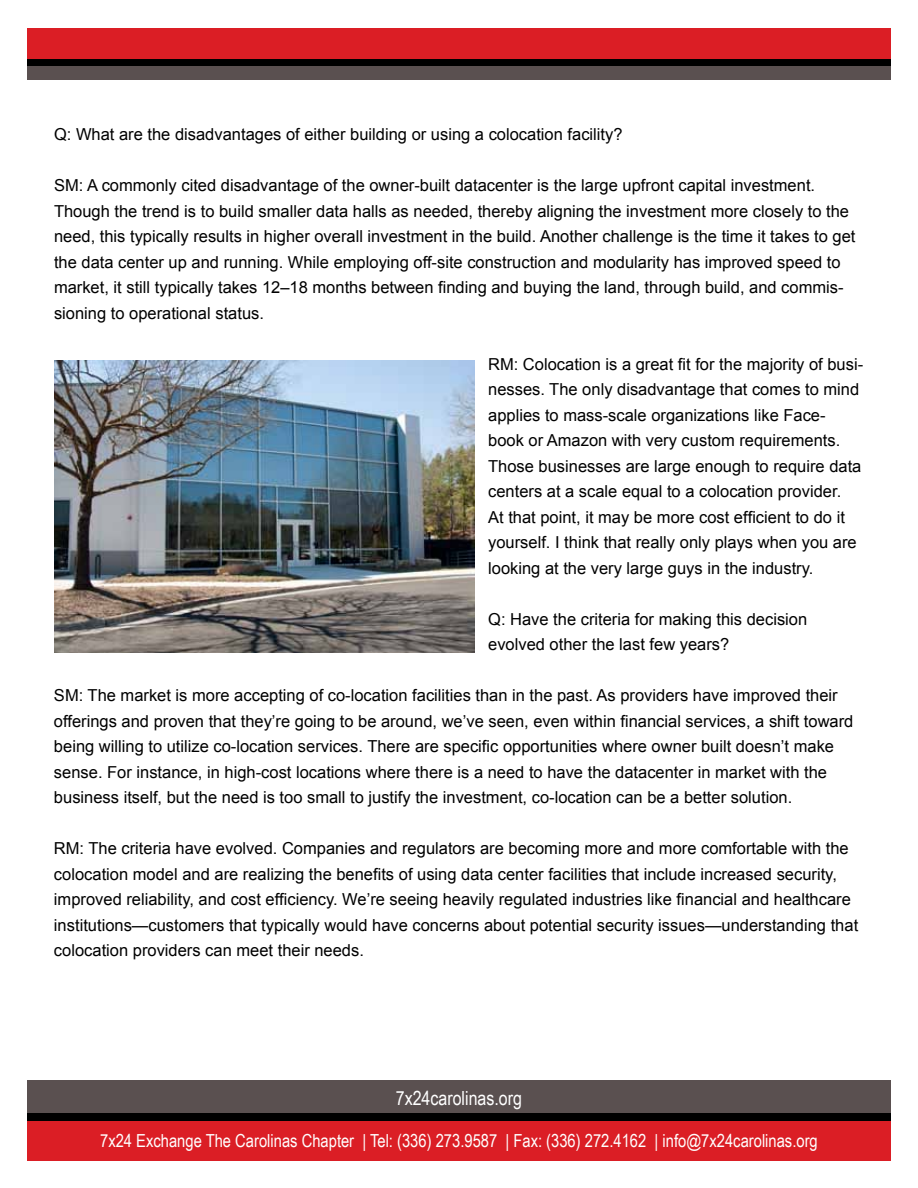
<style>
.page{position:relative;width:918px;height:1188px;background:#fff}
.page>*{position:absolute;margin:0;border:0;box-sizing:border-box;transform-origin:0 0}
.t1{font:19.5px "Arial Narrow";color:#fff}
.t2{font:18px "Arial Narrow";color:#fff}
.t3{font:16.5px/25.5px "Arial";color:#000}
</style>
<div class="page">
<div style="left:27px;top:29px;width:864px;height:37px;background:#db1e25"></div>
<div style="left:27px;top:66px;width:864px;height:14px;background:#5a5050"></div>
<div style="left:27px;top:59px;width:864px;height:7px;background:#000"></div>
<div style="left:27px;top:1080px;width:864px;height:40px;background:#5a5050"></div>
<div style="left:27px;top:1113px;width:864px;height:12px;background:#000"></div>
<div style="left:27px;top:1121px;width:864px;height:40px;background:#db1e25"></div>
<img style="left:54px;top:360px;width:421px;height:292px">
<p class="t3" style="left:54px;top:122px;width:570px">Q: What are the disadvantages of either building or using a colocation facility?</p>
<p class="t3" style="left:54px;top:173px;width:803px">SM: A commonly cited disadvantage of the owner-built datacenter is the large upfront capital investment.<br>Though the trend is to build smaller data halls as needed, thereby aligning the investment more closely to the need, this typically results in higher overall investment in the build. Another challenge is the time it takes to get the data center up and running. While employing off-site construction and modularity has improved speed to market, it still typically takes 12–18 months between finding and buying the land, through build, and commis&shy;sioning to operational status.</p>
<p class="t3" style="left:488px;top:351px;width:377px">RM: Colocation is a great fit for the majority of busi&shy;nesses. The only disadvantage that comes to mind applies to mass-scale organizations like Face&shy;book or Amazon with very custom requirements.<br>Those businesses are large enough to require data centers at a scale equal to a colocation provider.<br>At that point, it may be more cost efficient to do it yourself. I think that really only plays when you are looking at the very large guys in the industry.</p>
<p class="t3" style="left:488px;top:606px;width:321px">Q: Have the criteria for making this decision evolved other the last few years?</p>
<p class="t3" style="left:54px;top:683px;width:801px">SM: The market is more accepting of co-location facilities than in the past. As providers have improved their offerings and proven that they’re going to be around, we’ve seen, even within financial services, a shift toward being willing to utilize co-location services. There are specific opportunities where owner built doesn’t make sense. For instance, in high-cost locations where there is a need to have the datacenter in market with the business itself, but the need is too small to justify the investment, co-location can be a better solution.</p>
<p class="t3" style="left:54px;top:836px;width:806px">RM: The criteria have evolved. Companies and regulators are becoming more and more comfortable with the colocation model and are realizing the benefits of using data center facilities that include increased security, improved reliability, and cost efficiency. We’re seeing heavily regulated industries like financial and healthcare institutions—customers that typically would have concerns about potential security issues—understanding that colocation providers can meet their needs.</p>
<p class="t1" style="left:396px;top:1084px;width:128px">7x24carolinas.org</p>
<p class="t2" style="left:100px;top:1128px;width:719px">7x24 Exchange The Carolinas Chapter | Tel: (336) 273.9587 | Fax: (336) 272.4162 | info@7x24carolinas.org</p>
</div>
